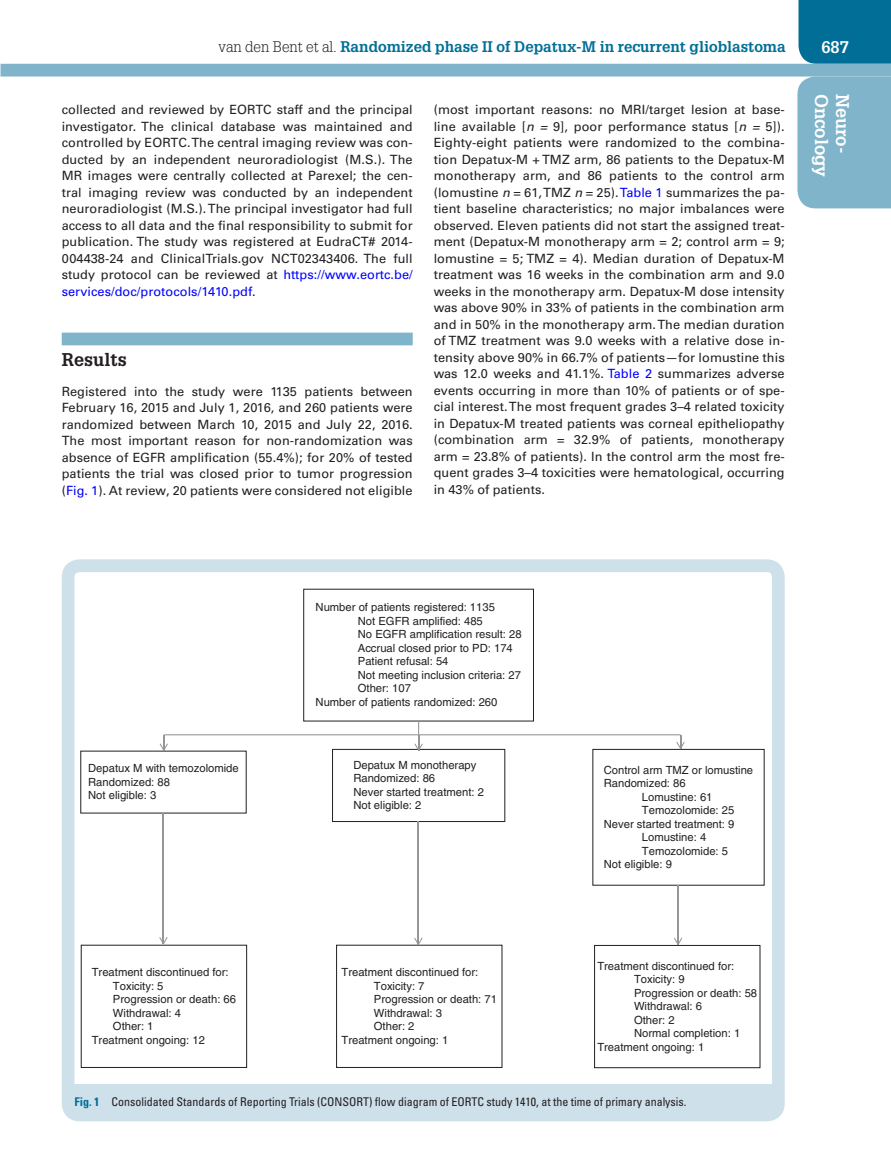
<style>
.page{position:relative;width:891px;height:1175px;background:#fff}
.page>*{position:absolute;margin:0;border:0;box-sizing:border-box;transform-origin:0 0}
.t1{font:700 18px "Glypha LT Std";color:#fff}
.t2{font:700 18px "Glypha LT Std";color:#231f20}
.t3{font:700 16.5px "Glypha LT Std";color:#fff}
.t4{font:700 15px "Glypha LT Std";color:#006e96}
.t5{font:12.75px/16.5px "Univers LT Std";letter-spacing:.005em;color:#231f20;text-align:justify}
.t6{font:condensed 12px "Univers LT Std";color:#231f20}
.t7{font:11.25px/13.5px "Helvetica";color:#231f20}
.s1{font-weight:300;color:#231f20}
.s2{font-style:italic}
.s3{color:#00f}
.s4{font-weight:700;color:#006e96}
</style>
<div class="page">
<div style="left:799px;top:0;width:92px;height:64px;background:#006e96"></div>
<div style="left:1px;top:64px;width:890px;height:12px;background:#7fb4ca"></div>
<div style="left:797px;top:76px;width:94px;height:132px;background:#7fb4ca"></div>
<div style="left:62px;top:332px;width:351px;height:13px;background:#7fb4ca"></div>
<div style="left:65px;top:1084px;width:716px;height:29px;background:#cee0ea"></div>
<div style="left:303px;top:589px;width:231px;height:132px;border:1px solid #231f20"></div>
<div style="left:332px;top:749px;width:173px;height:73px;border:1px solid #231f20"></div>
<svg style="left:80px;top:944px;width:423px;height:124px"></svg>
<div style="left:594px;top:945px;width:166px;height:123px;border:1px solid #231f20"></div>
<hr style="left:164px;top:734px;width:517px;height:1px;background:#949699">
<svg style="left:160px;top:734px;width:8px;height:17px"></svg>
<svg style="left:676px;top:734px;width:9px;height:15px"></svg>
<svg style="left:414px;top:721px;width:9px;height:30px"></svg>
<svg style="left:159px;top:937px;width:9px;height:7px"></svg>
<hr style="left:163px;top:813px;width:1px;height:130px;background:#949699">
<svg style="left:414px;top:937px;width:9px;height:8px"></svg>
<hr style="left:418px;top:821px;width:1px;height:123px;background:#949699">
<svg style="left:674px;top:937px;width:8px;height:8px"></svg>
<hr style="left:678px;top:885px;width:1px;height:59px;background:#949699">
<div style="left:62px;top:559px;width:723px;height:562px;border:13px solid #cee0ea;border-radius:12px"></div>
<p class="t4" style="left:219px;top:37px;width:569px"><span class="s1">van den Bent et al.</span> Randomized phase II of Depatux-M in recurrent glioblastoma</p>
<p class="t3" style="left:821px;top:37px;width:29px">687</p>
<h1 class="t1" style="left:833px;top:94px;width:85px;rotate:90deg">Oncology</h1>
<h1 class="t1" style="left:854px;top:94px;width:61px;rotate:90deg">Neuro-</h1>
<p class="t5" style="left:434px;top:102px;width:353px">(most important reasons: no MRI/target lesion at base&shy;line available [<span class="s2">n =</span> 9], poor performance status [<span class="s2">n =</span> 5]).<br>Eighty-eight patients were randomized to the combina&shy;tion Depatux-M + TMZ arm, 86 patients to the Depatux-M monotherapy arm, and 86 patients to the control arm (lomustine <span class="s2">n</span> = 61, TMZ <span class="s2">n</span> = 25). <span class="s3">Table 1</span> summarizes the pa&shy;tient baseline characteristics; no major imbalances were observed. Eleven patients did not start the assigned treat&shy;ment (Depatux-M monotherapy arm = 2; control arm = 9; lomustine = 5; TMZ = 4). Median duration of Depatux-M treatment was 16 weeks in the combination arm and 9.0 weeks in the monotherapy arm. Depatux-M dose intensity was above 90% in 33% of patients in the combination arm and in 50% in the monotherapy arm. The median duration of TMZ treatment was 9.0 weeks with a relative dose in&shy;tensity above 90% in 66.7% of patients—for lomustine this was 12.0 weeks and 41.1%. <span class="s3">Table 2</span> summarizes adverse events occurring in more than 10% of patients or of spe&shy;cial interest. The most frequent grades 3–4 related toxicity in Depatux-M treated patients was corneal epitheliopathy (combination arm = 32.9% of patients, monotherapy arm = 23.8% of patients). In the control arm the most fre&shy;quent grades 3–4 toxicities were hematological, occurring in 43% of patients.</p>
<p class="t5" style="left:62px;top:102px;width:353px">collected and reviewed by EORTC staff and the principal investigator. The clinical database was maintained and controlled by EORTC. The central imaging review was con&shy;ducted by an independent neuroradiologist (M.S.). The MR images were centrally collected at Parexel; the cen&shy;tral imaging review was conducted by an independent neuroradiologist (M.S.). The principal investigator had full access to all data and the final responsibility to submit for publication. The study was registered at EudraCT# 2014- 004438-24 and ClinicalTrials.gov NCT02343406. The full study protocol can be reviewed at <span class="s3">https://www.eortc.be/ services/doc/protocols/1410.pdf</span>.</p>
<h1 class="t2" style="left:62px;top:349px;width:66px">Results</h1>
<p class="t5" style="left:62px;top:383px;width:353px">Registered into the study were 1135 patients between February 16, 2015 and July 1, 2016, and 260 patients were randomized between March 10, 2015 and July 22, 2016.<br>The most important reason for non-randomization was absence of EGFR amplification (55.4%); for 20% of tested patients the trial was closed prior to tumor progression (<span class="s3">Fig. 1</span>). At review, 20 patients were considered not eligible</p>
<p class="t7" style="left:88px;top:761px;width:152px">Depatux M with temozolomide<br>Randomized: 88<br>Not eligible: 3</p>
<p class="t7" style="left:92px;top:965px;width:138px">Treatment discontinued for:</p>
<p class="t7" style="left:113px;top:978px;width:52px">Toxicity: 5</p>
<p class="t7" style="left:113px;top:992px;width:125px">Progression or death: 66</p>
<p class="t7" style="left:113px;top:1005px;width:70px">Withdrawal: 4</p>
<p class="t7" style="left:113px;top:1019px;width:42px">Other: 1</p>
<p class="t7" style="left:92px;top:1032px;width:115px">Treatment ongoing: 12</p>
<p class="t7" style="left:316px;top:600px;width:181px">Number of patients registered: 1135</p>
<p class="t7" style="left:358px;top:614px;width:127px">Not EGFR amplified: 485</p>
<p class="t7" style="left:358px;top:627px;width:165px">No EGFR amplification result: 28</p>
<p class="t7" style="left:358px;top:641px;width:157px">Accrual closed prior to PD: 174</p>
<p class="t7" style="left:358px;top:654px;width:92px">Patient refusal: 54</p>
<p class="t7" style="left:358px;top:668px;width:165px">Not meeting inclusion criteria: 27</p>
<p class="t7" style="left:358px;top:681px;width:55px">Other: 107</p>
<p class="t7" style="left:316px;top:695px;width:183px">Number of patients randomized: 260</p>
<p class="t7" style="left:353px;top:758px;width:132px">Depatux M monotherapy<br>Randomized: 86<br>Never started treatment: 2<br>Not eligible: 2</p>
<p class="t7" style="left:604px;top:763px;width:151px">Control arm TMZ or lomustine</p>
<p class="t7" style="left:604px;top:776px;width:83px">Randomized: 86</p>
<p class="t7" style="left:642px;top:790px;width:72px">Lomustine: 61</p>
<p class="t7" style="left:642px;top:803px;width:94px">Temozolomide: 25</p>
<p class="t7" style="left:604px;top:817px;width:132px">Never started treatment: 9</p>
<p class="t7" style="left:642px;top:830px;width:66px">Lomustine: 4</p>
<p class="t7" style="left:642px;top:844px;width:88px">Temozolomide: 5</p>
<p class="t7" style="left:604px;top:857px;width:70px">Not eligible: 9</p>
<p class="t7" style="left:341px;top:965px;width:138px">Treatment discontinued for:</p>
<p class="t7" style="left:374px;top:978px;width:52px">Toxicity: 7</p>
<p class="t7" style="left:374px;top:992px;width:125px">Progression or death: 71</p>
<p class="t7" style="left:374px;top:1005px;width:70px">Withdrawal: 3</p>
<p class="t7" style="left:374px;top:1019px;width:42px">Other: 2</p>
<p class="t7" style="left:341px;top:1032px;width:108px">Treatment ongoing: 1</p>
<p class="t7" style="left:597px;top:958px;width:138px">Treatment discontinued for:</p>
<p class="t7" style="left:634px;top:972px;width:52px">Toxicity: 9</p>
<p class="t7" style="left:634px;top:985px;width:125px">Progression or death: 58</p>
<p class="t7" style="left:634px;top:999px;width:70px">Withdrawal: 6</p>
<p class="t7" style="left:634px;top:1012px;width:42px">Other: 2</p>
<p class="t7" style="left:634px;top:1026px;width:108px">Normal completion: 1</p>
<p class="t7" style="left:597px;top:1039px;width:108px">Treatment ongoing: 1</p>
<p class="t6" style="left:74px;top:1093px;width:614px"><span class="s4">Fig. 1</span> Consolidated Standards of Reporting Trials (CONSORT) flow diagram of EORTC study 1410, at the time of primary analysis.</p>
</div>
